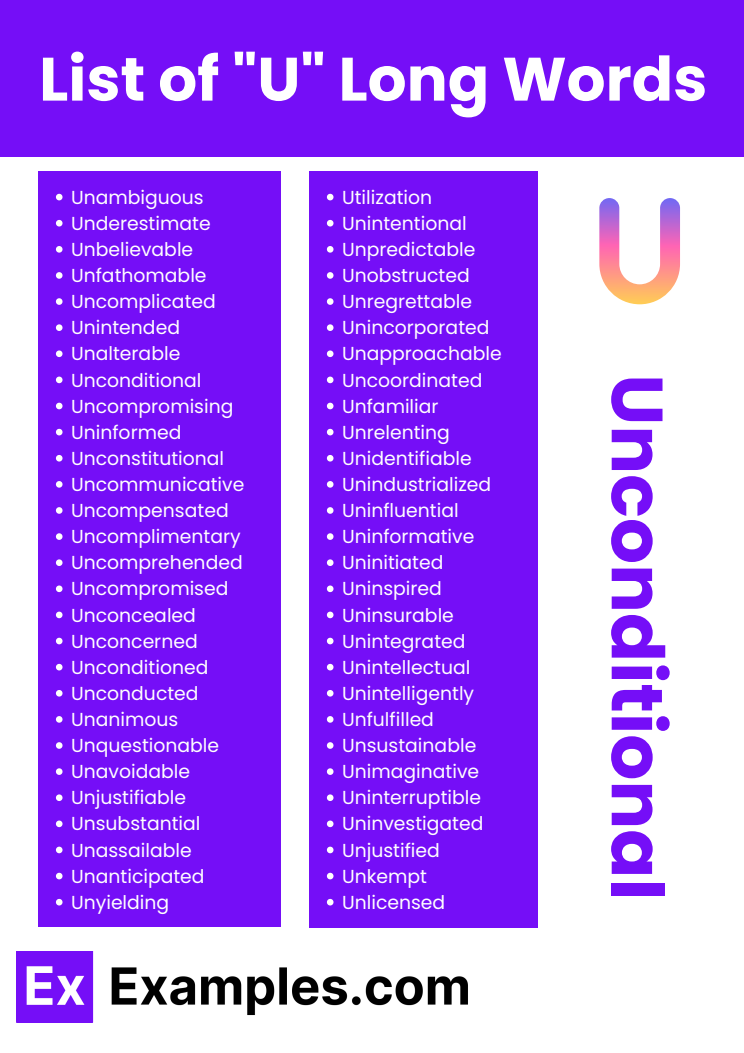
<style>
.page{position:relative;width:744px;height:1053px;background:#fff}
.page>*{position:absolute;margin:0;border:0;box-sizing:border-box;transform-origin:0 0}
.t1{font:700 72.4px "Poppins";color:#750ef7}
.t2{font:700 61.16px "Poppins";color:#fff}
.t3{font:18.8px "Poppins";color:#fff}
</style>
<div class="page">
<div style="left:0;top:0;width:744px;height:156px;background:#750ef7"></div>
<div style="left:38px;top:171px;width:243px;height:756px;background:#750ef7"></div>
<svg style="left:56px;top:194px;width:7px;height:6px"></svg>
<svg style="left:56px;top:220px;width:7px;height:6px"></svg>
<svg style="left:56px;top:246px;width:7px;height:6px"></svg>
<svg style="left:56px;top:272px;width:7px;height:7px"></svg>
<svg style="left:56px;top:298px;width:7px;height:7px"></svg>
<svg style="left:56px;top:324px;width:7px;height:7px"></svg>
<svg style="left:56px;top:350px;width:7px;height:7px"></svg>
<svg style="left:56px;top:376px;width:7px;height:7px"></svg>
<svg style="left:56px;top:402px;width:7px;height:7px"></svg>
<svg style="left:56px;top:429px;width:7px;height:6px"></svg>
<svg style="left:56px;top:455px;width:7px;height:6px"></svg>
<svg style="left:56px;top:481px;width:7px;height:6px"></svg>
<svg style="left:56px;top:507px;width:7px;height:6px"></svg>
<svg style="left:56px;top:533px;width:7px;height:7px"></svg>
<svg style="left:56px;top:559px;width:7px;height:7px"></svg>
<svg style="left:56px;top:585px;width:7px;height:7px"></svg>
<svg style="left:56px;top:611px;width:7px;height:7px"></svg>
<svg style="left:56px;top:637px;width:7px;height:7px"></svg>
<svg style="left:56px;top:663px;width:7px;height:7px"></svg>
<svg style="left:56px;top:690px;width:7px;height:6px"></svg>
<svg style="left:56px;top:716px;width:7px;height:6px"></svg>
<svg style="left:56px;top:742px;width:7px;height:6px"></svg>
<svg style="left:56px;top:768px;width:7px;height:6px"></svg>
<svg style="left:56px;top:794px;width:7px;height:7px"></svg>
<svg style="left:56px;top:820px;width:7px;height:7px"></svg>
<svg style="left:56px;top:846px;width:7px;height:7px"></svg>
<svg style="left:56px;top:872px;width:7px;height:7px"></svg>
<svg style="left:56px;top:898px;width:7px;height:7px"></svg>
<img style="left:16px;top:951px;width:452px;height:71px">
<div style="left:309px;top:171px;width:228px;height:756px;background:#750ef7"></div>
<svg style="left:327px;top:194px;width:7px;height:6px"></svg>
<svg style="left:327px;top:220px;width:7px;height:6px"></svg>
<svg style="left:327px;top:246px;width:7px;height:6px"></svg>
<svg style="left:327px;top:272px;width:7px;height:7px"></svg>
<svg style="left:327px;top:298px;width:7px;height:7px"></svg>
<svg style="left:327px;top:324px;width:7px;height:7px"></svg>
<svg style="left:327px;top:350px;width:7px;height:7px"></svg>
<svg style="left:327px;top:376px;width:7px;height:7px"></svg>
<svg style="left:327px;top:402px;width:7px;height:7px"></svg>
<svg style="left:327px;top:429px;width:7px;height:6px"></svg>
<svg style="left:327px;top:455px;width:7px;height:6px"></svg>
<svg style="left:327px;top:481px;width:7px;height:6px"></svg>
<svg style="left:327px;top:507px;width:7px;height:6px"></svg>
<svg style="left:327px;top:533px;width:7px;height:7px"></svg>
<svg style="left:327px;top:559px;width:7px;height:7px"></svg>
<svg style="left:327px;top:585px;width:7px;height:7px"></svg>
<svg style="left:327px;top:611px;width:7px;height:7px"></svg>
<svg style="left:327px;top:637px;width:7px;height:7px"></svg>
<svg style="left:327px;top:663px;width:7px;height:7px"></svg>
<svg style="left:327px;top:690px;width:7px;height:6px"></svg>
<svg style="left:327px;top:716px;width:7px;height:6px"></svg>
<svg style="left:327px;top:742px;width:7px;height:6px"></svg>
<svg style="left:327px;top:768px;width:7px;height:6px"></svg>
<svg style="left:327px;top:794px;width:7px;height:7px"></svg>
<svg style="left:327px;top:820px;width:7px;height:7px"></svg>
<svg style="left:327px;top:846px;width:7px;height:7px"></svg>
<svg style="left:327px;top:872px;width:7px;height:7px"></svg>
<svg style="left:327px;top:898px;width:7px;height:7px"></svg>
<svg style="left:599px;top:198px;width:81px;height:106px"></svg>
<p class="t2" style="left:39px;top:36px;width:670px">List of "U" Long Words</p>
<h2 class="t3" style="left:71px;top:184px;width:134px">Unambiguous</h2>
<p class="t3" style="left:71px;top:210px;width:141px">Underestimate</p>
<p class="t3" style="left:71px;top:236px;width:124px">Unbelievable</p>
<p class="t3" style="left:71px;top:262px;width:137px">Unfathomable</p>
<p class="t3" style="left:71px;top:288px;width:146px">Uncomplicated</p>
<p class="t3" style="left:71px;top:314px;width:110px">Unintended</p>
<p class="t3" style="left:71px;top:340px;width:111px">Unalterable</p>
<p class="t3" style="left:71px;top:367px;width:132px">Unconditional</p>
<p class="t3" style="left:71px;top:393px;width:164px">Uncompromising</p>
<p class="t3" style="left:71px;top:419px;width:112px">Uninformed</p>
<p class="t3" style="left:71px;top:445px;width:155px">Unconstitutional</p>
<p class="t3" style="left:71px;top:471px;width:175px">Uncommunicative</p>
<p class="t3" style="left:71px;top:497px;width:159px">Uncompensated</p>
<p class="t3" style="left:71px;top:523px;width:171px">Uncomplimentary</p>
<p class="t3" style="left:71px;top:549px;width:173px">Uncomprehended</p>
<p class="t3" style="left:71px;top:575px;width:159px">Uncompromised</p>
<p class="t3" style="left:71px;top:601px;width:126px">Unconcealed</p>
<p class="t3" style="left:71px;top:628px;width:128px">Unconcerned</p>
<p class="t3" style="left:71px;top:654px;width:139px">Unconditioned</p>
<p class="t3" style="left:71px;top:680px;width:129px">Unconducted</p>
<p class="t3" style="left:71px;top:706px;width:109px">Unanimous</p>
<p class="t3" style="left:71px;top:732px;width:150px">Unquestionable</p>
<p class="t3" style="left:71px;top:758px;width:121px">Unavoidable</p>
<p class="t3" style="left:71px;top:784px;width:117px">Unjustifiable</p>
<p class="t3" style="left:71px;top:810px;width:131px">Unsubstantial</p>
<p class="t3" style="left:71px;top:836px;width:122px">Unassailable</p>
<p class="t3" style="left:71px;top:862px;width:135px">Unanticipated</p>
<p class="t3" style="left:71px;top:889px;width:100px">Unyielding</p>
<p class="t3" style="left:342px;top:184px;width:92px">Utilization</p>
<p class="t3" style="left:342px;top:210px;width:126px">Unintentional</p>
<p class="t3" style="left:342px;top:236px;width:135px">Unpredictable</p>
<p class="t3" style="left:342px;top:262px;width:129px">Unobstructed</p>
<p class="t3" style="left:342px;top:288px;width:132px">Unregrettable</p>
<p class="t3" style="left:342px;top:314px;width:149px">Unincorporated</p>
<p class="t3" style="left:342px;top:340px;width:161px">Unapproachable</p>
<p class="t3" style="left:342px;top:367px;width:142px">Uncoordinated</p>
<p class="t3" style="left:342px;top:393px;width:98px">Unfamiliar</p>
<p class="t3" style="left:342px;top:419px;width:109px">Unrelenting</p>
<p class="t3" style="left:342px;top:445px;width:131px">Unidentifiable</p>
<p class="t3" style="left:342px;top:471px;width:151px">Unindustrialized</p>
<p class="t3" style="left:342px;top:497px;width:118px">Uninfluential</p>
<p class="t3" style="left:342px;top:523px;width:134px">Uninformative</p>
<p class="t3" style="left:342px;top:549px;width:103px">Uninitiated</p>
<p class="t3" style="left:342px;top:575px;width:101px">Uninspired</p>
<p class="t3" style="left:342px;top:601px;width:113px">Uninsurable</p>
<p class="t3" style="left:342px;top:628px;width:125px">Unintegrated</p>
<p class="t3" style="left:342px;top:654px;width:130px">Unintellectual</p>
<p class="t3" style="left:342px;top:680px;width:134px">Unintelligently</p>
<p class="t3" style="left:342px;top:706px;width:93px">Unfulfilled</p>
<p class="t3" style="left:342px;top:732px;width:136px">Unsustainable</p>
<p class="t3" style="left:342px;top:758px;width:139px">Unimaginative</p>
<p class="t3" style="left:342px;top:784px;width:141px">Uninterruptible</p>
<p class="t3" style="left:342px;top:810px;width:143px">Uninvestigated</p>
<p class="t3" style="left:342px;top:836px;width:99px">Unjustified</p>
<p class="t3" style="left:342px;top:862px;width:86px">Unkempt</p>
<p class="t3" style="left:342px;top:889px;width:105px">Unlicensed</p>
<h1 class="t1" style="left:688px;top:374px;width:527px;rotate:90deg">Unconditional</h1>
</div>
